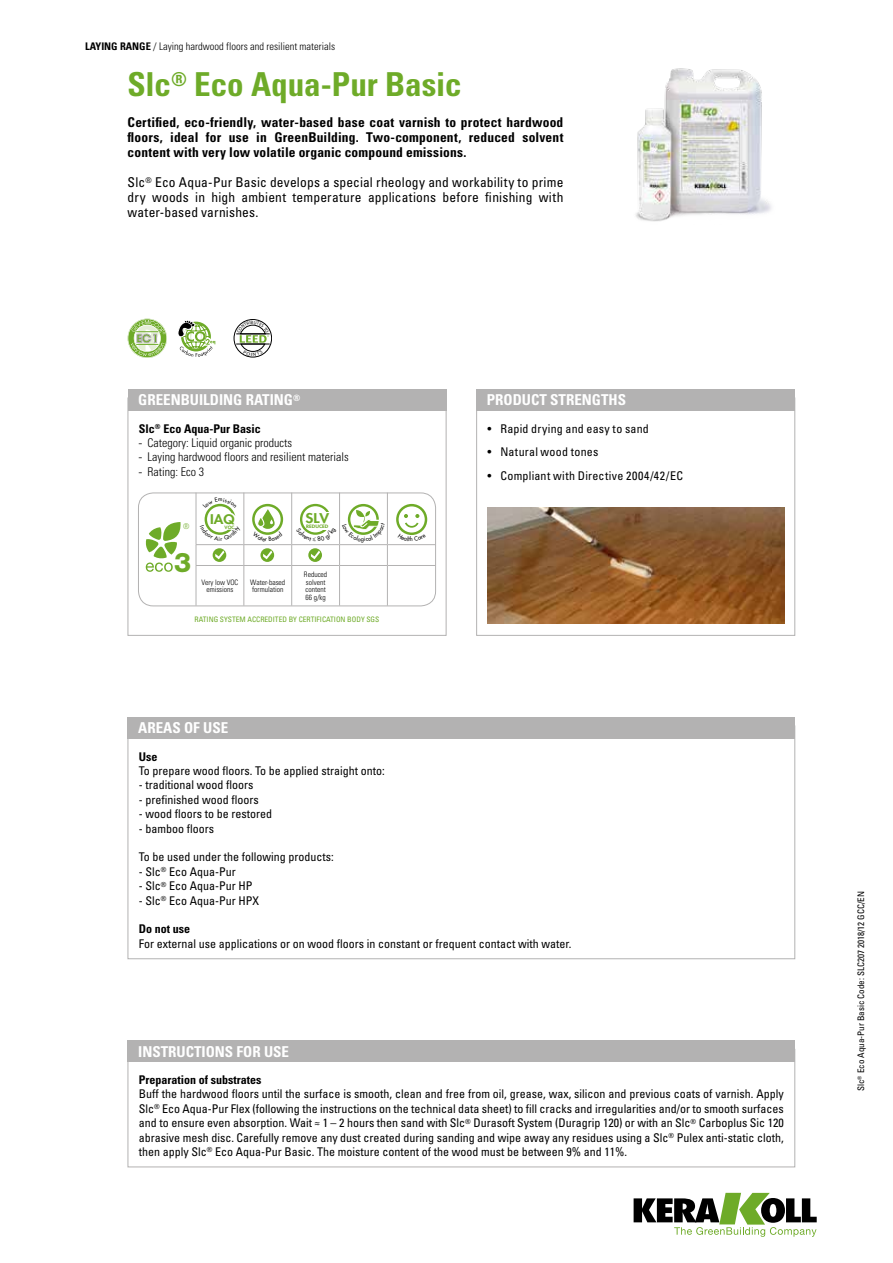
<style>
.page{position:relative;width:893px;height:1263px;background:#fff}
.page>*{position:absolute;margin:0;border:0;box-sizing:border-box;transform-origin:0 0}
.t1{font:700 condensed 33px "Univers LT Std";letter-spacing:-.005em;color:#6eab28}
.t2{font:800 27px "Helvetica Neue LT Std";color:#6eab28}
.t3{font:700 condensed 15px "Univers LT Std";color:#fff}
.t4{font:700 condensed 13.5px/15px "Univers LT Std";letter-spacing:.015em;color:#000;text-align:justify}
.t5{font:condensed 13.5px/15px "Univers LT Std";letter-spacing:.015em;color:#000;text-align:justify}
.t6{font:800 13.2px "Futura Std";color:#6eab28;scale:1.15 1}
.t7{font:800 12.75px "Futura Std";color:#6eab28;scale:1.11 1}
.t8{font:condensed 12px/14.4px "Univers LT Std";color:#000;text-align:justify}
.t9{font:300 condensed 12px "Univers LT Std";color:#000}
.t10{font:700 condensed 12px "Univers LT Std";color:#000}
.t11{font:condensed 12px "Univers LT Std";letter-spacing:.02em;color:#000}
.t12{font:condensed 12px "Univers LT Std";letter-spacing:.03em;color:#000}
.t13{font:300 condensed 10.5px "Univers LT Std";color:#000}
.t14{font:condensed 9px "Univers LT Std";color:#000}
.t15{font:300 condensed 7.8px "Univers LT Std";color:#6eab28}
.t16{font:300 condensed 7.5px/7.5px "Univers LT Std";color:#000}
.t17{font:condensed 7.5px "Univers LT Std";color:#6eab28}
.t18{font:800 4.5px "Futura Std";color:#6eab28;scale:1.2 1}
.t19{font:800 4.35px "Futura Std";color:#6eab28;scale:1.11 1}
.s1{font-weight:700}
.s2{font-stretch:normal}
.s3{font-size:13.05px}
</style>
<div class="page">
<svg style="left:634px;top:1193px;width:183px;height:44px"></svg>
<div style="left:476px;top:398px;width:319px;height:238px;border:1px solid #b3b2b2"></div>
<div style="left:128px;top:398px;width:318px;height:238px;border:1px solid #b3b2b2"></div>
<div style="left:128px;top:389px;width:318px;height:21px;background:#b3b2b2"></div>
<div style="left:476px;top:389px;width:319px;height:21px;background:#b3b2b2"></div>
<img style="left:487px;top:507px;width:298px;height:117px">
<div style="left:138px;top:493px;width:298px;height:113px;border:1px solid #b3b2b2;border-radius:15px"></div>
<hr style="left:244px;top:493px;width:1px;height:51px;background:#b3b2b2">
<hr style="left:291px;top:493px;width:1px;height:51px;background:#b3b2b2">
<hr style="left:339px;top:493px;width:1px;height:51px;background:#b3b2b2">
<hr style="left:244px;top:544px;width:48px;height:1px;background:#b3b2b2">
<hr style="left:387px;top:544px;width:48px;height:1px;background:#b3b2b2">
<hr style="left:196px;top:565px;width:48px;height:1px;background:#b3b2b2">
<hr style="left:196px;top:566px;width:1px;height:40px;background:#b3b2b2">
<hr style="left:244px;top:565px;width:48px;height:1px;background:#b3b2b2">
<hr style="left:243px;top:566px;width:1px;height:40px;background:#b3b2b2">
<hr style="left:292px;top:565px;width:48px;height:1px;background:#b3b2b2">
<hr style="left:291px;top:566px;width:1px;height:40px;background:#b3b2b2">
<hr style="left:340px;top:565px;width:47px;height:1px;background:#b3b2b2">
<hr style="left:339px;top:566px;width:1px;height:40px;background:#b3b2b2">
<hr style="left:387px;top:565px;width:48px;height:1px;background:#b3b2b2">
<hr style="left:387px;top:566px;width:1px;height:40px;background:#b3b2b2">
<hr style="left:387px;top:493px;width:1px;height:51px;background:#b3b2b2">
<hr style="left:196px;top:493px;width:1px;height:51px;background:#b3b2b2">
<svg style="left:145px;top:522px;width:36px;height:50px"></svg>
<div style="left:252px;top:504px;width:31px;height:31px;border:2px solid #6eab28;border-radius:50%"></div>
<div style="left:300px;top:504px;width:31px;height:31px;border:2px solid #6eab28;border-radius:50%"></div>
<div style="left:348px;top:504px;width:31px;height:31px;border:2px solid #6eab28;border-radius:50%"></div>
<div style="left:396px;top:504px;width:31px;height:31px;border:2px solid #6eab28;border-radius:50%"></div>
<svg style="left:260px;top:548px;width:14px;height:14px"></svg>
<svg style="left:263px;top:550px;width:9px;height:9px"></svg>
<img style="left:636px;top:68px;width:136px;height:154px">
<div style="left:234px;top:319px;width:38px;height:38px;border:1px solid #000;border-radius:50%"></div>
<hr style="left:236px;top:344px;width:34px;height:1px;background:#000">
<hr style="left:236px;top:334px;width:34px;height:1px;background:#000">
<svg style="left:128px;top:319px;width:39px;height:39px"></svg>
<div style="left:128px;top:717px;width:667px;height:21px;background:#b3b2b2"></div>
<div style="left:128px;top:1049px;width:667px;height:118px;border:1px solid #b3b2b2"></div>
<div style="left:128px;top:1040px;width:667px;height:22px;background:#b3b2b2"></div>
<svg style="left:178px;top:320px;width:37px;height:37px"></svg>
<svg style="left:196px;top:497px;width:49px;height:68px"></svg>
<svg style="left:252px;top:508px;width:30px;height:27px"></svg>
<svg style="left:291px;top:510px;width:97px;height:55px"></svg>
<svg style="left:398px;top:514px;width:28px;height:21px"></svg>
<svg style="left:237px;top:321px;width:32px;height:35px"></svg>
<p class="t13" style="left:85px;top:40px;width:252px"><span class="s1">LAYING RANGE</span> / Laying hardwood floors and resilient materials</p>
<h1 class="t1" style="left:128px;top:64px;width:335px">Slc<sup>®</sup> Eco Aqua-Pur Basic</h1>
<p class="t4" style="left:128px;top:114px;width:437px">Certified, eco-friendly, water-based base coat varnish to protect hardwood floors, ideal for use in GreenBuilding. Two-component, reduced solvent content with very low volatile organic compound emissions.</p>
<p class="t5" style="left:128px;top:174px;width:437px">Slc<sup>®</sup> Eco Aqua-Pur Basic develops a special rheology and workability to prime dry woods in high ambient temperature applications before finishing with water-based varnishes.</p>
<p class="t3" style="left:138px;top:391px;width:164px">GREENBUILDING RATING<sup>®</sup></p>
<p class="t3" style="left:487px;top:391px;width:141px">PRODUCT STRENGTHS</p>
<p class="t10" style="left:139px;top:421px;width:123px">Slc<sup>®</sup> Eco Aqua-Pur Basic</p>
<p class="t9" style="left:139px;top:435px;width:155px"><span class="s2">-</span> Category: Liquid organic products</p>
<p class="t9" style="left:139px;top:450px;width:211px"><span class="s2">-</span> Laying hardwood floors and resilient materials</p>
<p class="t9" style="left:139px;top:464px;width:67px"><span class="s2">-</span> Rating: Eco 3</p>
<p class="t15" style="left:183px;top:521px;width:8px">®</p>
<h2 class="t2" style="left:174px;top:546px;width:19px">3</h2>
<p class="t7" style="left:210px;top:511px;width:23px"><span class="s3">I</span>AQ</p>
<p class="t19" style="left:225px;top:524px;width:10px">VOC</p>
<p class="t6" style="left:305px;top:510px;width:22px">SLV</p>
<p class="t18" style="left:306px;top:524px;width:20px">REDUCED</p>
<p class="t16" style="left:202px;top:578px;width:38px;text-align:center">Very low VOC emissions</p>
<p class="t16" style="left:250px;top:578px;width:36px">Water-based formulation</p>
<p class="t16" style="left:304px;top:571px;width:25px">Reduced solvent content<br>66 g/kg</p>
<p class="t17" style="left:195px;top:615px;width:186px">RATING SYSTEM ACCREDITED BY CERTIFICATION BODY SGS</p>
<p class="t3" style="left:138px;top:719px;width:92px">AREAS OF USE</p>
<p class="t11" style="left:488px;top:421px;width:163px">• Rapid drying and easy to sand</p>
<p class="t11" style="left:488px;top:444px;width:112px">• Natural wood tones</p>
<p class="t12" style="left:488px;top:468px;width:197px">• Compliant with Directive 2004/42/EC</p>
<p class="t10" style="left:139px;top:749px;width:20px">Use</p>
<p class="t8" style="left:139px;top:763px;width:247px">To prepare wood floors. To be applied straight onto:</p>
<p class="t8" style="left:139px;top:778px;width:116px">- traditional wood floors</p>
<p class="t8" style="left:139px;top:792px;width:121px">- prefinished wood floors</p>
<p class="t8" style="left:139px;top:806px;width:135px">- wood floors to be restored</p>
<p class="t8" style="left:139px;top:821px;width:77px">- bamboo floors</p>
<p class="t8" style="left:139px;top:850px;width:196px">To be used under the following products:</p>
<p class="t8" style="left:139px;top:864px;width:98px">- Slc<sup>®</sup> Eco Aqua-Pur</p>
<p class="t8" style="left:139px;top:878px;width:115px">- Slc<sup>®</sup> Eco Aqua-Pur HP</p>
<p class="t8" style="left:139px;top:893px;width:122px">- Slc<sup>®</sup> Eco Aqua-Pur HPX</p>
<p class="t10" style="left:139px;top:922px;width:53px">Do not use</p>
<p class="t8" style="left:139px;top:936px;width:434px">For external use applications or on wood floors in constant or frequent contact with water.</p>
<p class="t3" style="left:138px;top:1042px;width:152px">INSTRUCTIONS FOR USE</p>
<p class="t10" style="left:139px;top:1072px;width:124px">Preparation of substrates</p>
<p class="t8" style="left:139px;top:1087px;width:646px">Buff the hardwood floors until the surface is smooth, clean and free from oil, grease, wax, silicon and previous coats of varnish. Apply Slc<sup>®</sup> Eco Aqua-Pur Flex (following the instructions on the technical data sheet) to fill cracks and irregularities and/or to smooth surfaces and to ensure even absorption. Wait ≈ 1 – 2 hours then sand with Slc<sup>®</sup> Durasoft System (Duragrip 120) or with an Slc<sup>®</sup> Carboplus Sic 120 abrasive mesh disc. Carefully remove any dust created during sanding and wipe away any residues using a Slc<sup>®</sup> Pulex anti-static cloth, then apply Slc<sup>®</sup> Eco Aqua-Pur Basic. The moisture content of the wood must be between 9% and 11%.</p>
<p class="t14" style="left:855px;top:1091px;width:201px;rotate:-90deg">Slc<sup>®</sup> Eco Aqua-Pur Basic Code: SLC207 2018/12 GCC/EN</p>
</div>
